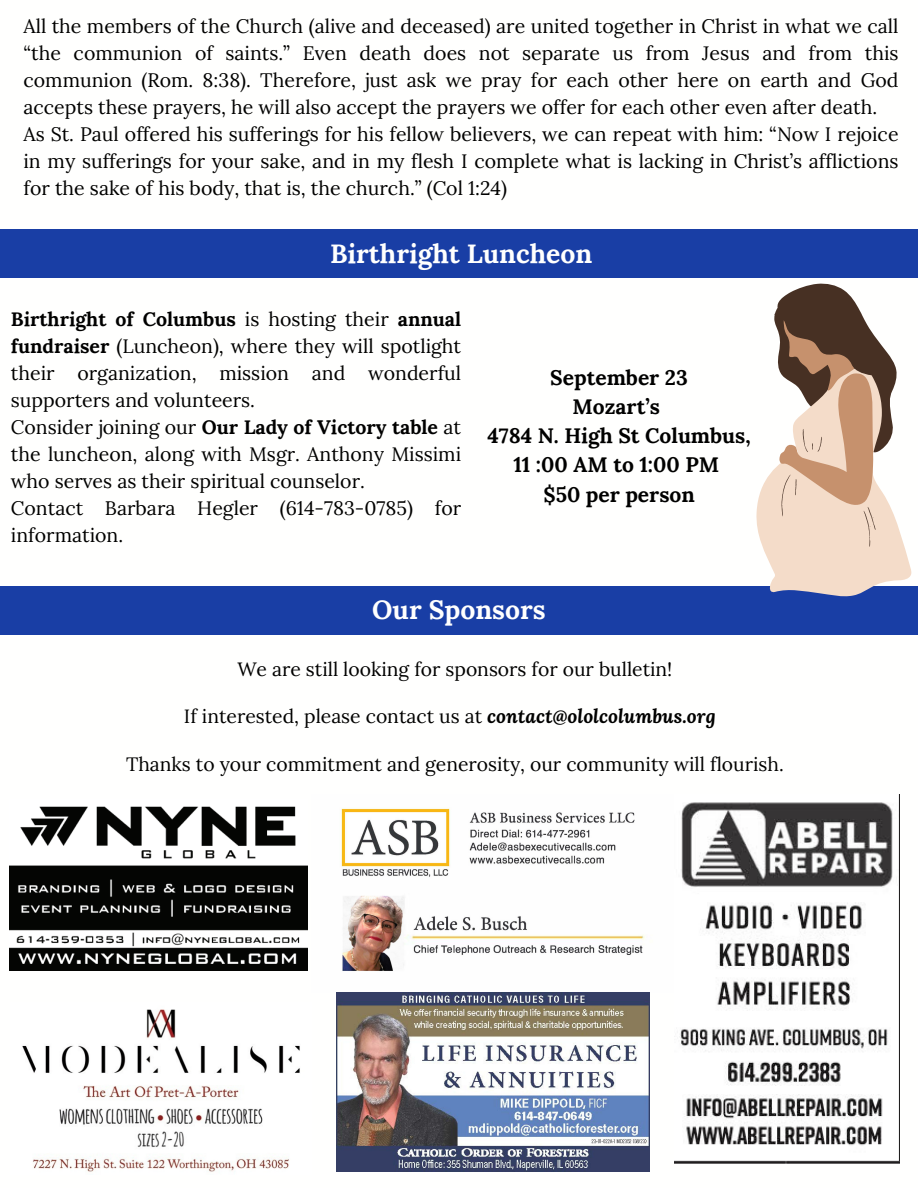
<style>
.page{position:relative;width:918px;height:1188px;background:#fff}
.page>*{position:absolute;margin:0;border:0;box-sizing:border-box;transform-origin:0 0}
.t1{font:700 26.55px "Lora";color:#fffffe}
.t2{font:700 21px "Lora";color:#000}
.t3{font:19.5px/27px "Lora";color:#000;text-align:justify}
.t4{font:19.35px "Lora";color:#000}
.s1{font-weight:700}
.s2{font-weight:700;font-style:italic}
</style>
<div class="page">
<img style="left:10px;top:806px;width:298px;height:164px">
<img style="left:336px;top:808px;width:314px;height:185px">
<div style="left:0;top:587px;width:918px;height:48px;background:#193ea5"></div>
<img style="left:675px;top:795px;width:225px;height:369px">
<img style="left:22px;top:1009px;width:278px;height:163px">
<img style="left:337px;top:993px;width:312px;height:179px">
<svg style="left:755px;top:283px;width:157px;height:314px"></svg>
<div style="left:0;top:230px;width:918px;height:48px;background:#193ea5"></div>
<p class="t3" style="left:24px;top:12px;width:877px">All the members of the Church (alive and deceased) are united together in Christ in what we call “the communion of saints.” Even death does not separate us from Jesus and from this communion (Rom. 8:38). Therefore, just ask we pray for each other here on earth and God accepts these prayers, he will also accept the prayers we offer for each other even after death.</p>
<p class="t3" style="left:24px;top:120px;width:877px">As St. Paul offered his sufferings for his fellow believers, we can repeat with him: “Now I rejoice in my sufferings for your sake, and in my flesh I complete what is lacking in Christ’s afflictions for the sake of his body, that is, the church.” (Col 1:24)</p>
<p class="t1" style="left:330px;top:236px;width:264px">Birthright Luncheon</p>
<p class="t3" style="left:11px;top:306px;width:452px"><span class="s1">Birthright of Columbus</span> is hosting their <span class="s1">annual fundraiser</span> (Luncheon), where they will spotlight their organization, mission and wonderful supporters and volunteers.</p>
<p class="t3" style="left:11px;top:414px;width:452px">Consider joining our <span class="s1">Our Lady of Victory table</span> at the luncheon, along with Msgr. Anthony Missimi who serves as their spiritual counselor.</p>
<p class="t3" style="left:11px;top:495px;width:452px">Contact Barbara Hegler (614-783-0785) for information.</p>
<p class="t2" style="left:550px;top:364px;width:139px">September 23</p>
<p class="t2" style="left:573px;top:393px;width:89px">Mozart’s</p>
<p class="t2" style="left:487px;top:422px;width:265px">4784 N. High St Columbus,</p>
<p class="t2" style="left:513px;top:451px;width:207px">11 :00 AM to 1:00 PM</p>
<p class="t2" style="left:543px;top:481px;width:153px">$50 per person</p>
<p class="t1" style="left:372px;top:592px;width:175px">Our Sponsors</p>
<p class="t4" style="left:237px;top:656px;width:437px">We are still looking for sponsors for our bulletin!</p>
<p class="t4" style="left:184px;top:704px;width:533px">If interested, please contact us at <span class="s2">contact@ololcolumbus.org</span></p>
<p class="t4" style="left:126px;top:751px;width:659px">Thanks to your commitment and generosity, our community will flourish.</p>
</div>
